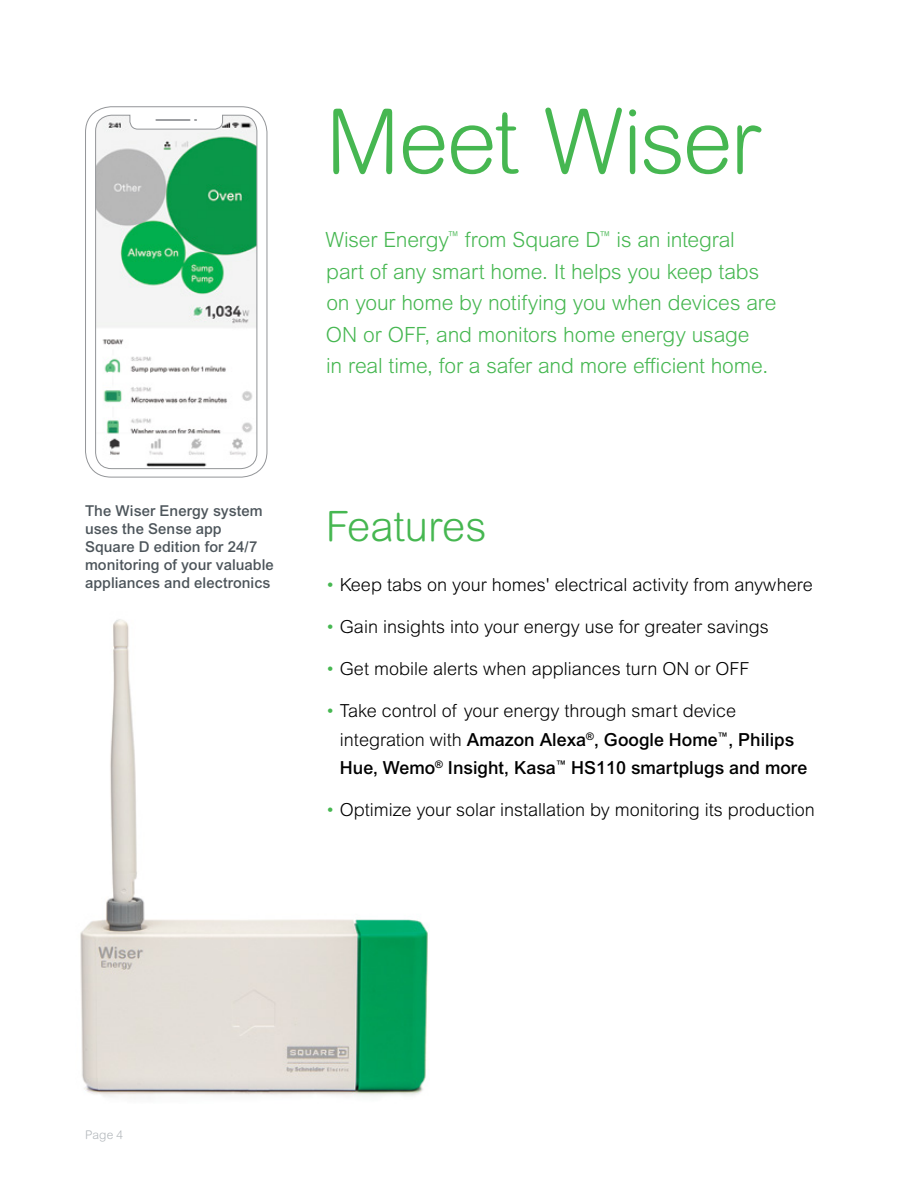
<style>
.page{position:relative;width:918px;height:1188px;background:#fff}
.page>*{position:absolute;margin:0;border:0;box-sizing:border-box;transform-origin:0 0}
._01_Headline{font:300 90px "Arial Rounded MT Pro";letter-spacing:-.02em;color:#46b751}
.t1{font:300 42px "Arial Rounded MT Pro";color:#46b751}
._07_Basic_dash{font:300 21px/31.5px "Arial MT Pro";letter-spacing:-.005em;color:#46b751}
.t2{font:300 18px "Arial MT Pro";color:#000}
.t3{font:500 18px/28.5px "Arial MT Pro";color:#000}
._07_Basic_dash-2{font:500 15px/18px "Arial MT Pro";letter-spacing:.005em;color:#4d555b}
.Life_is_On___Schneid{font:300 12px "Arial Rounded MT Pro";color:#b2b7bb}
.s1{color:#46b751}
.s2{font-weight:300;color:#46b751}
.s3{font-weight:300}
</style>
<div class="page">
<img style="left:80px;top:619px;width:348px;height:478px">
<div style="left:85px;top:106px;width:182px;height:372px;border:1px solid #939598;border-radius:26px"></div>
<svg style="left:95px;top:114px;width:163px;height:356px"></svg>
<hr style="left:156px;top:119px;width:34px;height:2px;background:#939598">
<p class="_01_Headline" style="left:325px;top:89px;width:436px">Meet Wiser</p>
<p class="_07_Basic_dash" style="left:325px;top:224px;width:452px">Wiser Energy<sup>™</sup> from Square D<sup>™</sup> is an integral part of any smart home. It helps you keep tabs on your home by notifying you when devices are ON or OFF, and monitors home energy usage<br>in real time, for a safer and more efficient home.</p>
<p class="_07_Basic_dash-2" style="left:85px;top:502px;width:190px">The Wiser Energy system uses the Sense app<br>Square D edition for 24/7 monitoring of your valuable appliances and electronics</p>
<p class="t1" style="left:326px;top:502px;width:162px">Features</p>
<p class="t2" style="left:326px;top:574px;width:488px"><span class="s1">•</span> Keep tabs on your homes' electrical activity from anywhere</p>
<p class="t2" style="left:326px;top:616px;width:444px"><span class="s1">•</span> Gain insights into your energy use for greater savings</p>
<p class="t2" style="left:326px;top:658px;width:425px"><span class="s1">•</span> Get mobile alerts when appliances turn ON or OFF</p>
<p class="t3" style="left:340px;top:697px;width:469px;text-indent:-14px"><span class="s2">•</span> <span class="s3">Take control of your energy through smart device integration with</span> Amazon Alexa<sup>®</sup>, Google Home<sup>™</sup>, Philips<br>Hue, Wemo<sup>®</sup> Insight, Kasa<sup>™</sup> HS110 smartplugs and more</p>
<p class="t2" style="left:326px;top:799px;width:490px"><span class="s1">•</span> Optimize your solar installation by monitoring its production</p>
<p class="Life_is_On___Schneid" style="left:85px;top:1128px;width:40px">Page 4</p>
</div>
